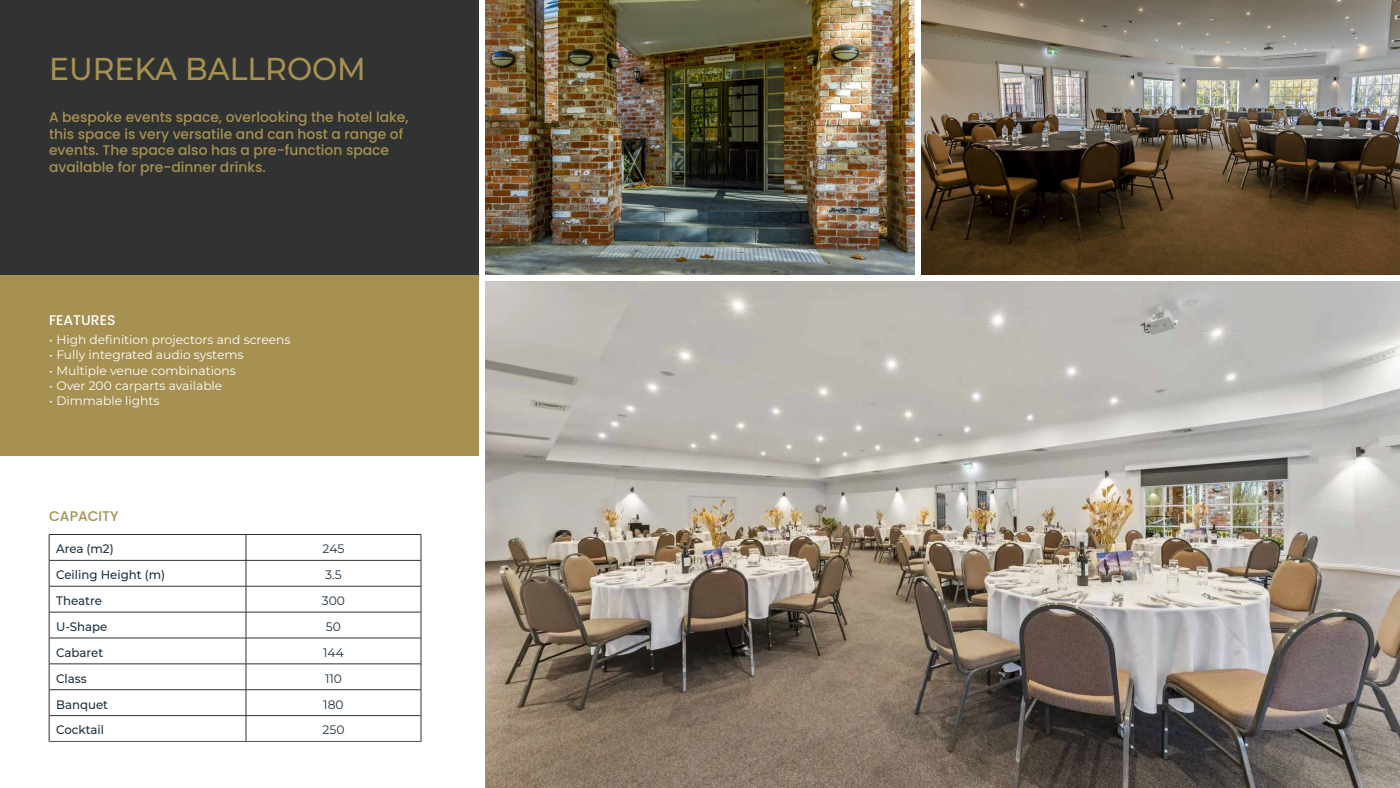
<style>
.page{position:relative;width:1400px;height:788px;background:#fff}
.page>*{position:absolute;margin:0;border:0;box-sizing:border-box;transform-origin:0 0}
.t1{font:500 31.5px "Montserrat";color:#a69052;scale:.95 1}
.t2{font:500 14px/16.8px "Poppins";color:#a69052}
.t3{font:500 14px "Poppins";color:#fff}
.t4{font:12.25px "Montserrat";color:#fff}
.t5{font:500 12.25px "Montserrat";color:#1d3142;scale:.96 1}
.t6{font:12.25px "Montserrat";color:#1d3142}
</style>
<div class="page">
<div style="left:0;top:273px;width:478px;height:182px;background:#a69052"></div>
<img style="left:485px;top:0;width:430px;height:274px">
<div style="left:0;top:0;width:478px;height:274px;background:#313232"></div>
<img style="left:485px;top:281px;width:915px;height:507px">
<img style="left:922px;top:0;width:478px;height:274px">
<hr style="left:49px;top:741px;width:197px;height:1px;background:#54524f">
<hr style="left:246px;top:741px;width:175px;height:1px;background:#54524f">
<hr style="left:49px;top:534px;width:197px;height:1px;background:#313232">
<hr style="left:246px;top:534px;width:175px;height:1px;background:#313232">
<hr style="left:49px;top:560px;width:197px;height:1px;background:#313232">
<hr style="left:246px;top:560px;width:175px;height:1px;background:#313232">
<hr style="left:49px;top:586px;width:197px;height:1px;background:#313232">
<hr style="left:246px;top:586px;width:175px;height:1px;background:#313232">
<hr style="left:49px;top:612px;width:197px;height:1px;background:#313232">
<hr style="left:246px;top:612px;width:175px;height:1px;background:#313232">
<hr style="left:49px;top:637px;width:197px;height:1px;background:#313232">
<hr style="left:246px;top:637px;width:175px;height:1px;background:#313232">
<hr style="left:49px;top:663px;width:197px;height:1px;background:#313232">
<hr style="left:246px;top:663px;width:175px;height:1px;background:#313232">
<hr style="left:49px;top:689px;width:197px;height:1px;background:#313232">
<hr style="left:246px;top:689px;width:175px;height:1px;background:#313232">
<hr style="left:49px;top:715px;width:197px;height:1px;background:#313232">
<svg style="left:49px;top:535px;width:1px;height:206px"></svg>
<hr style="left:246px;top:715px;width:175px;height:1px;background:#313232">
<svg style="left:246px;top:535px;width:1px;height:206px"></svg>
<svg style="left:421px;top:534px;width:1px;height:207px"></svg>
<h1 class="t1" style="left:49px;top:46px;width:335px">EUREKA BALLROOM</h1>
<p class="t2" style="left:49px;top:109px;width:361px">A bespoke events space, overlooking the hotel lake, this space is very versatile and can host a range of events. The space also has a pre-function space available for pre-dinner drinks.</p>
<p class="t3" style="left:49px;top:312px;width:68px">FEATURES</p>
<p class="t4" style="left:49px;top:331px;width:243px">• High definition projectors and screens</p>
<p class="t4" style="left:49px;top:347px;width:196px">• Fully integrated audio systems</p>
<p class="t4" style="left:49px;top:362px;width:188px">• Multiple venue combinations</p>
<p class="t4" style="left:49px;top:377px;width:175px">• Over 200 carparts available</p>
<p class="t4" style="left:49px;top:392px;width:112px">• Dimmable lights</p>
<p class="t2" style="left:49px;top:508px;width:71px">CAPACITY</p>
<p class="t5" style="left:56px;top:540px;width:61px">Area (m2)</p>
<p class="t6" style="left:323px;top:541px;width:23px">245</p>
<p class="t5" style="left:56px;top:566px;width:115px">Ceiling Height (m)</p>
<p class="t6" style="left:325px;top:566px;width:18px">3.5</p>
<p class="t5" style="left:56px;top:592px;width:49px">Theatre</p>
<p class="t6" style="left:322px;top:592px;width:25px">300</p>
<p class="t5" style="left:56px;top:618px;width:55px">U-Shape</p>
<p class="t6" style="left:326px;top:618px;width:17px">50</p>
<p class="t5" style="left:56px;top:644px;width:51px">Cabaret</p>
<p class="t6" style="left:323px;top:644px;width:22px">144</p>
<p class="t5" style="left:56px;top:669px;width:33px">Class</p>
<p class="t6" style="left:325px;top:670px;width:18px">110</p>
<p class="t5" style="left:56px;top:695px;width:56px">Banquet</p>
<p class="t6" style="left:323px;top:696px;width:22px">180</p>
<p class="t5" style="left:56px;top:721px;width:52px">Cocktail</p>
<p class="t6" style="left:323px;top:722px;width:24px">250</p>
</div>
